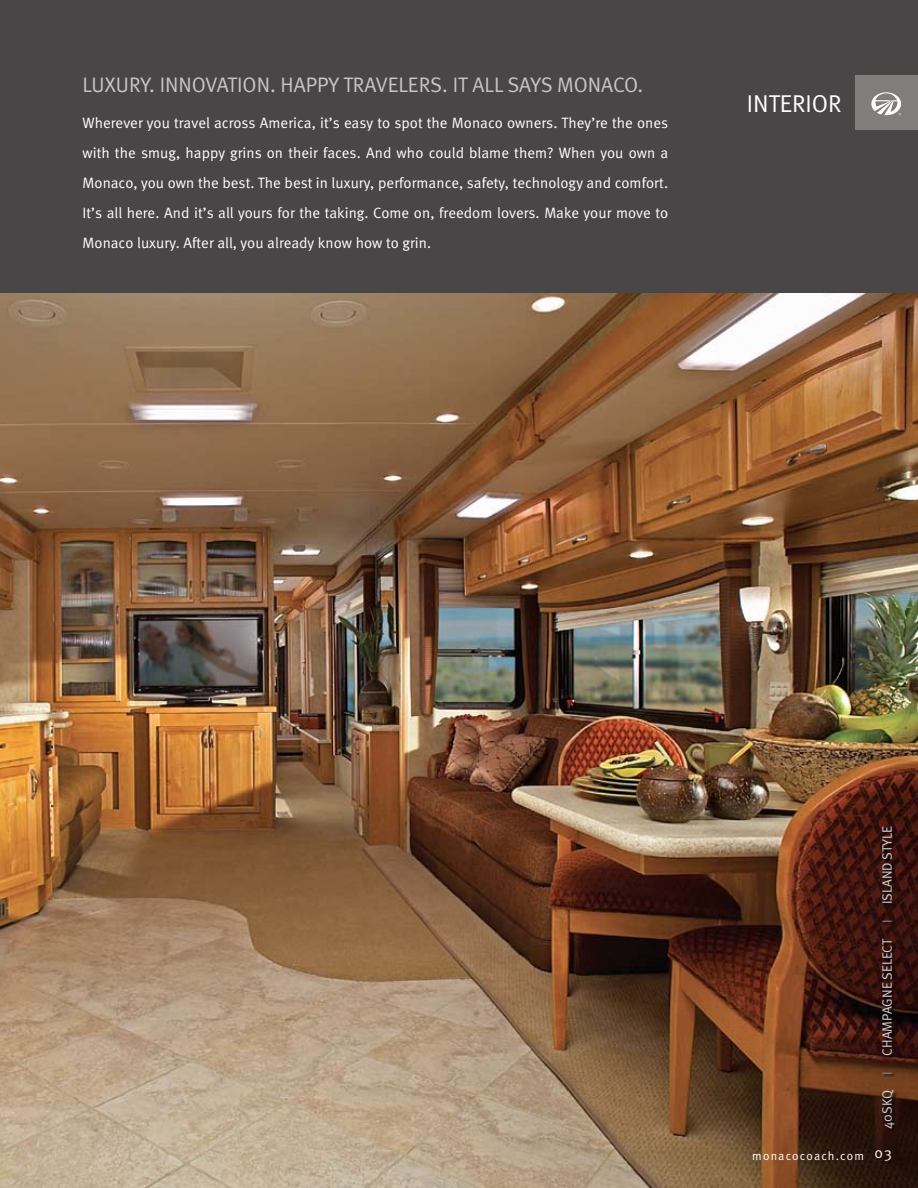
<style>
.page{position:relative;width:918px;height:1188px;background:#fff}
.page>*{position:absolute;margin:0;border:0;box-sizing:border-box;transform-origin:0 0}
.t1{font:24.3px "Meta Normal";color:#fff}
.t2{font:21px "Meta Normal";color:#c7c6c7}
.t3{font:15px/30px "Meta Normal";letter-spacing:.005em;color:#fff;text-align:justify}
.t4{font:13.5px "Meta Normal";color:#d1d3d4}
.t5{font:12px "Meta Normal";letter-spacing:.095em;color:#fff}
.s1{color:#808285}
</style>
<div class="page">
<div style="left:0;top:0;width:918px;height:294px;background:#484646"></div>
<img style="left:0;top:294px;width:918px;height:894px">
<div style="left:855px;top:75px;width:63px;height:55px;background:#807e7b"></div>
<svg style="left:871px;top:92px;width:30px;height:23px"></svg>
<div style="left:883px;top:827px;width:35px;height:354px;background:#000;opacity:.75"></div>
<h2 class="t2" style="left:82px;top:72px;width:235px">LUXU RY. INNOVATION. HAPPY</h2>
<h2 class="t2" style="left:343px;top:72px;width:301px">TRAVELERS. IT ALL SAYS MONACO.</h2>
<p class="t3" style="left:82px;top:108px;width:587px">Wherever you travel across America, it’s easy to spot the Monaco owners. They’re the ones with the smug, happy grins on their faces. And who could blame them? When you own a Monaco, you own the best. The best in luxury, performance, safety, technology and comfort.<br>It’s all here. And it’s all yours for the taking. Come on, freedom lovers. Make your move to Monaco luxury. After all, you already know how to grin.</p>
<h1 class="t1" style="left:747px;top:90px;width:96px">INTERIOR</h1>
<p class="t5" style="left:752px;top:1149px;width:113px">monacocoach.com</p>
<p class="t4" style="left:879px;top:1129px;width:304px;rotate:-90deg">40SKQ <span class="s1">I</span> CHAMPAGNE SELECT <span class="s1">I</span> ISLAND STYLE</p>
<p class="t3" style="left:875px;top:1137px;width:19px">03</p>
</div>
